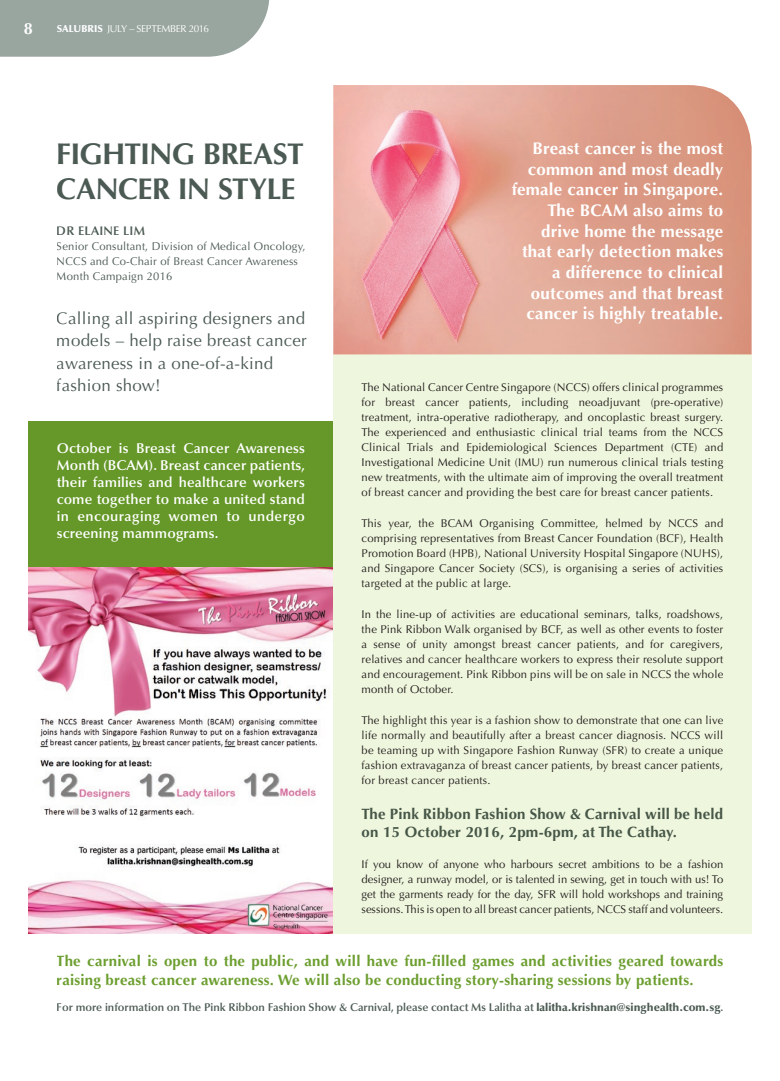
<style>
.page{position:relative;width:780px;height:1081px;background:#fff}
.page>*{position:absolute;margin:0;border:0;box-sizing:border-box;transform-origin:0 0}
.t1{font:700 30px/35px "Optima LT Std";letter-spacing:-.025em;color:#4b5a52}
.t2{font:700 16.88px/20.6px "Optima LT Std";letter-spacing:.015em;color:#fff;text-align:right}
.t3{font:16.88px/22.5px "Optima LT Std";letter-spacing:.015em;color:#4b5a52}
.t4{font:700 16.25px "Optima LT Std";color:#fff}
.t5{font:700 15px/18.8px "Optima LT Std";letter-spacing:.015em;color:#6c9e2f}
.t6{font:700 15px/18.8px "Optima LT Std";letter-spacing:.015em;color:#4b5a52}
.t7{font:600 14.25px/16.9px "Optima LT Std";letter-spacing:.03em;color:#fff;text-align:justify}
.t8{font:600 12.5px "Optima LT Std";letter-spacing:.015em;color:#4b5a52}
.t9{font:11.25px/15px "Optima LT Std";letter-spacing:.015em;color:#231f20;text-align:justify}
.t10{font:600 11.25px "Optima LT Std";color:#4b5a52}
.t11{font:11.25px/15px "Optima LT Std";letter-spacing:.015em;color:#4b5a52}
.t12{font:10px "Optima LT Std";letter-spacing:-.04em;color:#fff}
.s1{font-weight:900}
</style>
<div class="page">
<div style="left:28px;top:422px;width:305px;height:145px;background:#659828"></div>
<img style="left:28px;top:567px;width:305px;height:367px">
<div style="left:333px;top:354px;width:418px;height:580px;background:#eff6de"></div>
<img style="left:333px;top:85px;width:418px;height:269px">
<div style="left:0;top:0;width:269px;height:57px;background:#99a69f"></div>
<h3 class="t4" style="left:24px;top:19px;width:11px">8</h3>
<p class="t12" style="left:57px;top:23px;width:154px"><span class="s1">SALUBRIS</span> JULY – SEPTEMBER 2016</p>
<p class="t2" style="left:511px;top:138px;width:213px">Breast cancer is the most common and most deadly female cancer in Singapore.<br>The BCAM also aims to drive home the message that early detection makes a difference to clinical outcomes and that breast cancer is highly treatable.</p>
<h1 class="t1" style="left:57px;top:136px;width:248px">FIGHTING BREAST<br>CANCER IN STYLE</h1>
<p class="t8" style="left:57px;top:223px;width:90px">DR ELAINE LIM</p>
<p class="t11" style="left:57px;top:239px;width:250px">Senior Consultant, Division of Medical Oncology,<br>NCCS and Co-Chair of Breast Cancer Awareness<br>Month Campaign 2016</p>
<h2 class="t3" style="left:57px;top:307px;width:251px">Calling all aspiring designers and models – help raise breast cancer awareness in a one-of-a-kind fashion show!</h2>
<p class="t9" style="left:361px;top:380px;width:363px">The National Cancer Centre Singapore (NCCS) offers clinical programmes for breast cancer patients, including neoadjuvant (pre-operative) treatment, intra-operative radiotherapy, and oncoplastic breast surgery.<br>The experienced and enthusiastic clinical trial teams from the NCCS Clinical Trials and Epidemiological Sciences Department (CTE) and Investigational Medicine Unit (IMU) run numerous clinical trials testing new treatments, with the ultimate aim of improving the overall treatment of breast cancer and providing the best care for breast cancer patients.</p>
<p class="t9" style="left:361px;top:516px;width:363px">This year, the BCAM Organising Committee, helmed by NCCS and comprising representatives from Breast Cancer Foundation (BCF), Health Promotion Board (HPB), National University Hospital Singapore (NUHS), and Singapore Cancer Society (SCS), is organising a series of activities targeted at the public at large.</p>
<p class="t9" style="left:361px;top:607px;width:363px">In the line-up of activities are educational seminars, talks, roadshows, the Pink Ribbon Walk organised by BCF, as well as other events to foster a sense of unity amongst breast cancer patients, and for caregivers, relatives and cancer healthcare workers to express their resolute support and encouragement. Pink Ribbon pins will be on sale in NCCS the whole month of October.</p>
<p class="t9" style="left:361px;top:713px;width:363px">The highlight this year is a fashion show to demonstrate that one can live life normally and beautifully after a breast cancer diagnosis. NCCS will be teaming up with Singapore Fashion Runway (SFR) to create a unique fashion extravaganza of breast cancer patients, by breast cancer patients, for breast cancer patients.</p>
<h3 class="t6" style="left:361px;top:804px;width:363px">The Pink Ribbon Fashion Show &amp; Carnival will be held on 15 October 2016, 2pm-6pm, at The Cathay.</h3>
<p class="t9" style="left:361px;top:857px;width:363px">If you know of anyone who harbours secret ambitions to be a fashion designer, a runway model, or is talented in sewing, get in touch with us! To get the garments ready for the day, SFR will hold workshops and training sessions. This is open to all breast cancer patients, NCCS staff and volunteers.</p>
<h3 class="t5" style="left:57px;top:952px;width:668px">The carnival is open to the public, and will have fun-filled games and activities geared towards raising breast cancer awareness. We will also be conducting story-sharing sessions by patients.</h3>
<p class="t10" style="left:57px;top:1000px;width:668px">For more information on The Pink Ribbon Fashion Show &amp; Carnival, please contact Ms Lalitha at <span class="s1">lalitha.krishnan@singhealth.com.sg</span>.</p>
<p class="t7" style="left:57px;top:440px;width:250px">October is Breast Cancer Awareness Month (BCAM). Breast cancer patients, their families and healthcare workers come together to make a united stand in encouraging women to undergo screening mammograms.</p>
</div>
